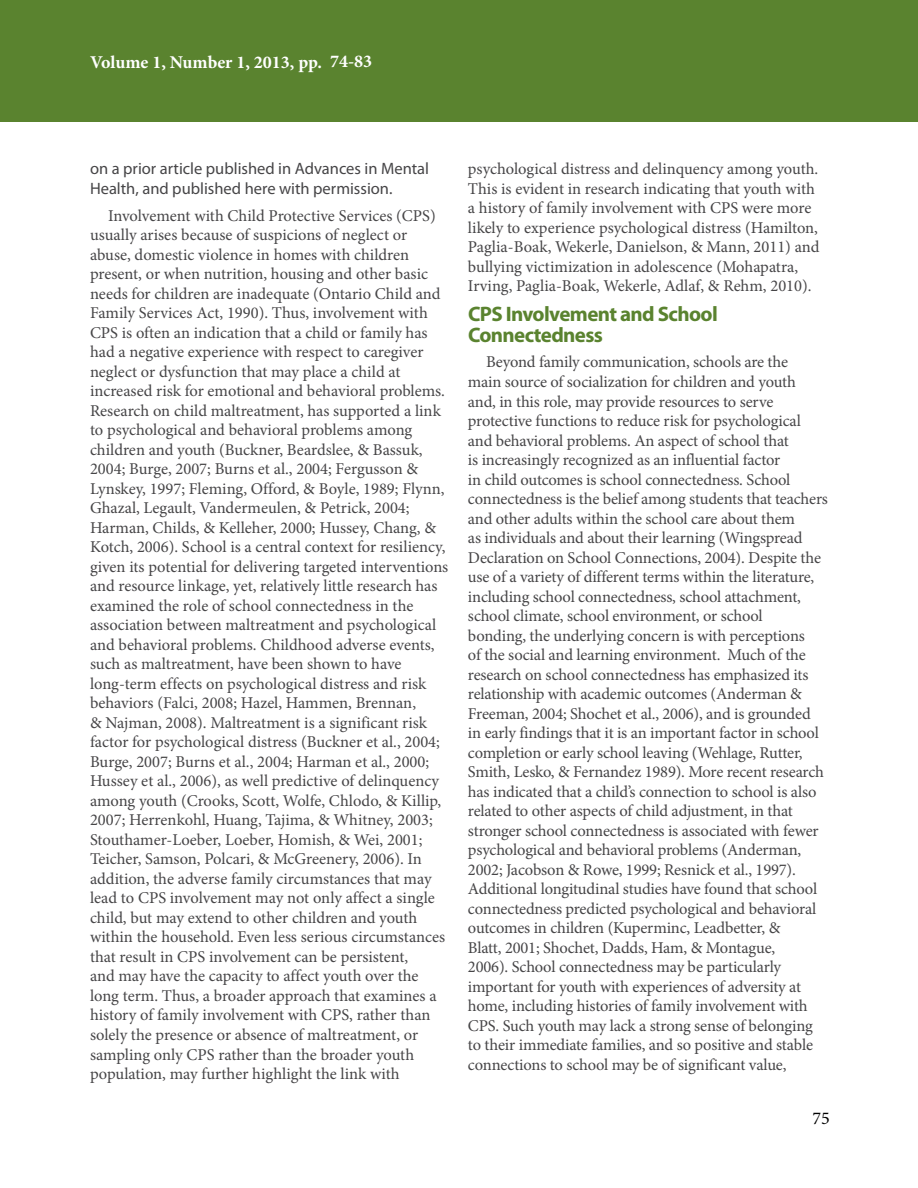
<style>
.page{position:relative;width:918px;height:1188px;background:#fff}
.page>*{position:absolute;margin:0;border:0;box-sizing:border-box;transform-origin:0 0}
.t1{font:700 21px/21px "Myriad Pro";letter-spacing:-.03em;color:#5a832f}
.t2{font:700 18px "Minion Pro";color:#fff}
.t3{font:18px "Minion Pro";color:#000}
.t4{font:16.5px/19.5px "Minion Pro";letter-spacing:-.005em;color:#464547}
.t5{font:16.5px/19.5px "Myriad Pro";color:#464547}
</style>
<div class="page">
<div style="left:0;top:0;width:918px;height:122px;background:#5a832f"></div>
<p class="t2" style="left:90px;top:49px;width:284px">Volume 1, Number 1, 2013, pp. 74-83</p>
<p class="t5" style="left:90px;top:159px;width:341px">on a prior article published in Advances in Mental<br>Health, and published here with permission.</p>
<p class="t4" style="left:90px;top:206px;width:360px;text-indent:18px">Involvement with Child Protective Services (CPS) usually arises because of suspicions of neglect or abuse, domestic violence in homes with children present, or when nutrition, housing and other basic needs for children are inadequate (Ontario Child and Family Services Act, 1990). Thus, involvement with CPS is often an indication that a child or family has had a negative experience with respect to caregiver neglect or dysfunction that may place a child at increased risk for emotional and behavioral problems.<br>Research on child maltreatment, has supported a link to psychological and behavioral problems among children and youth (Buckner, Beardslee, &amp; Bassuk, 2004; Burge, 2007; Burns et al., 2004; Fergusson &amp; Lynskey, 1997; Fleming, Offord, &amp; Boyle, 1989; Flynn, Ghazal, Legault, Vandermeulen, &amp; Petrick, 2004; Harman, Childs, &amp; Kelleher, 2000; Hussey, Chang, &amp; Kotch, 2006). School is a central context for resiliency, given its potential for delivering targeted interventions and resource linkage, yet, relatively little research has examined the role of school connectedness in the association between maltreatment and psychological and behavioral problems. Childhood adverse events, such as maltreatment, have been shown to have long-term effects on psychological distress and risk behaviors (Falci, 2008; Hazel, Hammen, Brennan,<br>&amp; Najman, 2008). Maltreatment is a significant risk factor for psychological distress (Buckner et al., 2004; Burge, 2007; Burns et al., 2004; Harman et al., 2000; Hussey et al., 2006), as well predictive of delinquency among youth (Crooks, Scott, Wolfe, Chlodo, &amp; Killip, 2007; Herrenkohl, Huang, Tajima, &amp; Whitney, 2003; Stouthamer-Loeber, Loeber, Homish, &amp; Wei, 2001; Teicher, Samson, Polcari, &amp; McGreenery, 2006). In addition, the adverse family circumstances that may lead to CPS involvement may not only affect a single child, but may extend to other children and youth within the household. Even less serious circumstances that result in CPS involvement can be persistent,<br>and may have the capacity to affect youth over the long term. Thus, a broader approach that examines a history of family involvement with CPS, rather than solely the presence or absence of maltreatment, or sampling only CPS rather than the broader youth population, may further highlight the link with</p>
<p class="t4" style="left:468px;top:159px;width:353px">psychological distress and delinquency among youth.<br>This is evident in research indicating that youth with a history of family involvement with CPS were more likely to experience psychological distress (Hamilton, Paglia-Boak, Wekerle, Danielson, &amp; Mann, 2011) and bullying victimization in adolescence (Mohapatra, Irving, Paglia-Boak, Wekerle, Adlaf, &amp; Rehm, 2010).</p>
<p class="t1" style="left:468px;top:303px;width:251px">CPS Involvement and School<br>Connectedness</p>
<p class="t4" style="left:468px;top:353px;width:361px;text-indent:18px">Beyond family communication, schools are the<br>main source of socialization for children and youth and, in this role, may provide resources to serve protective functions to reduce risk for psychological and behavioral problems. An aspect of school that<br>is increasingly recognized as an influential factor<br>in child outcomes is school connectedness. School connectedness is the belief among students that teachers and other adults within the school care about them<br>as individuals and about their learning (Wingspread Declaration on School Connections, 2004). Despite the use of a variety of different terms within the literature, including school connectedness, school attachment, school climate, school environment, or school<br>bonding, the underlying concern is with perceptions<br>of the social and learning environment. Much of the research on school connectedness has emphasized its relationship with academic outcomes (Anderman &amp; Freeman, 2004; Shochet et al., 2006), and is grounded in early findings that it is an important factor in school completion or early school leaving (Wehlage, Rutter, Smith, Lesko, &amp; Fernandez 1989). More recent research has indicated that a child’s connection to school is also related to other aspects of child adjustment, in that stronger school connectedness is associated with fewer psychological and behavioral problems (Anderman, 2002; Jacobson &amp; Rowe, 1999; Resnick et al., 1997).<br>Additional longitudinal studies have found that school connectedness predicted psychological and behavioral outcomes in children (Kuperminc, Leadbetter, &amp;<br>Blatt, 2001; Shochet, Dadds, Ham, &amp; Montague,<br>2006). School connectedness may be particularly important for youth with experiences of adversity at home, including histories of family involvement with CPS. Such youth may lack a strong sense of belonging to their immediate families, and so positive and stable connections to school may be of significant value,</p>
<p class="t3" style="left:813px;top:1106px;width:19px">75</p>
</div>
